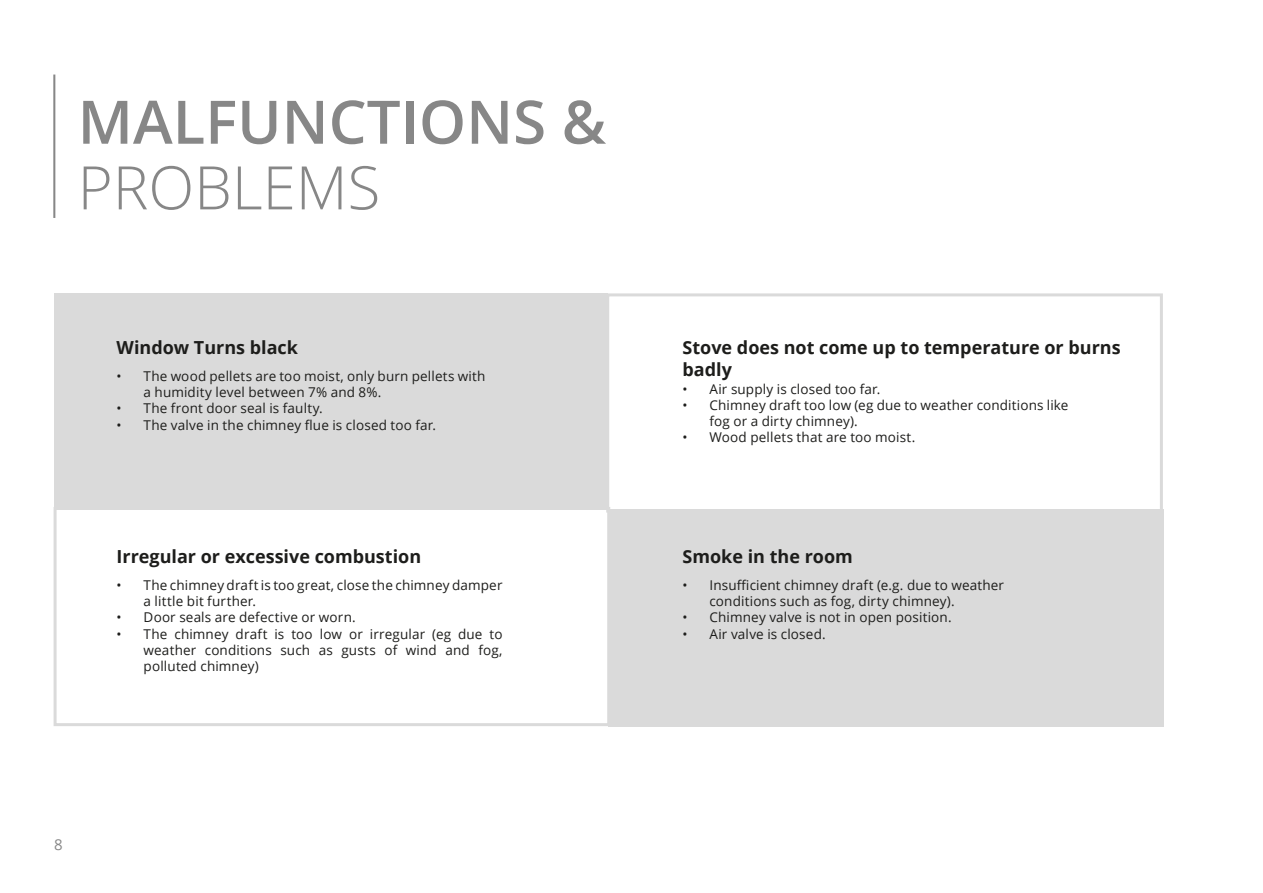
<style>
.page{position:relative;width:1263px;height:893px;background:#fff}
.page>*{position:absolute;margin:0;border:0;box-sizing:border-box;transform-origin:0 0}
.H1_-_Rechtsboven_-_light{font:600 60px "Open Sans";color:#878787}
.H1_-_Rechtsboven_-_light-2{font:300 60px "Open Sans";color:#878787}
.Basis_Streep_-_Altech_Grey{font:700 18px/21.6px "Open Sans";color:#1d1d1b}
.t1{font:15px "Open Sans";color:#878787}
.t2{font:13.5px/16.2px "Open Sans";letter-spacing:.01em;color:#1d1d1b}
</style>
<div class="page">
<hr style="left:53px;top:75px;width:2px;height:143px;background:#878787">
<div style="left:608px;top:510px;width:555px;height:217px;background:#dadada"></div>
<div style="left:54px;top:294px;width:554px;height:216px;background:#dadada"></div>
<div style="left:54px;top:507px;width:556px;height:219px;border:3px solid #dadada"></div>
<div style="left:606px;top:293px;width:557px;height:220px;border:3px solid #dadada"></div>
<p class="H1_-_Rechtsboven_-_light" style="left:78px;top:81px;width:530px">MALFUNCTIONS &amp;</p>
<p class="H1_-_Rechtsboven_-_light-2" style="left:78px;top:146px;width:304px">PROBLEMS</p>
<p class="Basis_Streep_-_Altech_Grey" style="left:117px;top:337px;width:183px">Window Turns black</p>
<p class="t2" style="left:144px;top:368px;width:343px;text-indent:-27px">• The wood pellets are too moist, only burn pellets with a humidity level between 7% and 8%.</p>
<p class="t2" style="left:117px;top:400px;width:208px">• The front door seal is faulty.</p>
<p class="t2" style="left:117px;top:416px;width:321px">• The valve in the chimney flue is closed too far.</p>
<p class="Basis_Streep_-_Altech_Grey" style="left:117px;top:545px;width:306px">Irregular or excessive combustion</p>
<p class="t2" style="left:144px;top:577px;width:360px;text-indent:-27px">• The chimney draft is too great, close the chimney damper a little bit further.</p>
<p class="t2" style="left:117px;top:609px;width:241px">• Door seals are defective or worn.</p>
<p class="t2" style="left:144px;top:625px;width:360px;text-align:justify;text-indent:-27px">• The chimney draft is too low or irregular (eg due to weather conditions such as gusts of wind and fog, polluted chimney)</p>
<p class="t1" style="left:54px;top:835px;width:10px">8</p>
<p class="Basis_Streep_-_Altech_Grey" style="left:682px;top:337px;width:440px">Stove does not come up to temperature or burns badly</p>
<p class="t2" style="left:682px;top:380px;width:199px">• Air supply is closed too far.</p>
<p class="t2" style="left:709px;top:397px;width:360px;text-indent:-27px">• Chimney draft too low (eg due to weather conditions like fog or a dirty chimney).</p>
<p class="t2" style="left:682px;top:429px;width:234px">• Wood pellets that are too moist.</p>
<p class="Basis_Streep_-_Altech_Grey" style="left:682px;top:545px;width:172px">Smoke in the room</p>
<p class="t2" style="left:709px;top:577px;width:296px;text-indent:-27px">• Insufficient chimney draft (e.g. due to weather conditions such as fog, dirty chimney).</p>
<p class="t2" style="left:682px;top:609px;width:271px">• Chimney valve is not in open position.</p>
<p class="t2" style="left:682px;top:625px;width:145px">• Air valve is closed.</p>
</div>
